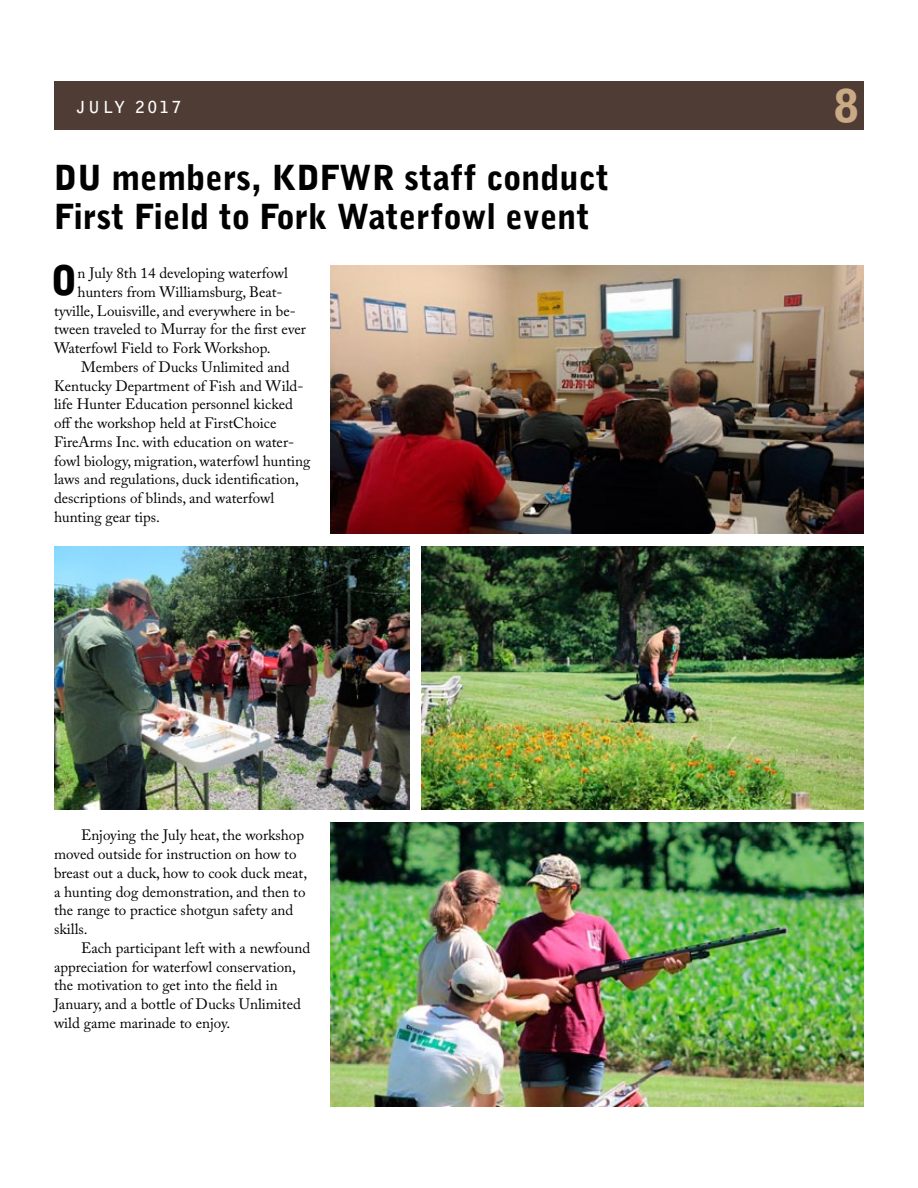
<style>
.page{position:relative;width:918px;height:1188px;background:#fff}
.page>*{position:absolute;margin:0;border:0;box-sizing:border-box;transform-origin:0 0}
.t1{font:900 45px "Bell Gothic Std";color:#caaa85}
.t2{font:900 40.65px "Bell Gothic BT";color:#000}
.t3{font:900 34.5px/39px "Bell Gothic BT";color:#000}
.t4{font:700 16.5px "Bell Gothic Std";letter-spacing:.18em;color:#fff}
.t5{font:15px/18.8px "Adobe Caslon Pro";color:#000}
</style>
<div class="page">
<div style="left:54px;top:81px;width:810px;height:48px;background:#4f3c35"></div>
<img style="left:330px;top:266px;width:534px;height:268px">
<img style="left:54px;top:546px;width:356px;height:264px">
<img style="left:422px;top:546px;width:442px;height:264px">
<img style="left:330px;top:823px;width:534px;height:284px">
<p class="t4" style="left:77px;top:97px;width:106px">JULY 2017</p>
<h1 class="t1" style="left:834px;top:80px;width:27px">8</h1>
<h3 class="t3" style="left:54px;top:157px;width:557px">DU members, KDFWR staff conduct<br>First Field to Fork Waterfowl event</h3>
<h2 class="t2" style="left:51px;top:255px;width:29px">O</h2>
<p class="t5" style="left:78px;top:264px;width:212px">n July 8th 14 developing waterfowl</p>
<p class="t5" style="left:78px;top:282px;width:207px">hunters from Williamsburg, Beat-</p>
<p class="t5" style="left:54px;top:301px;width:243px">tyville, Louisville, and everywhere in be-</p>
<p class="t5" style="left:54px;top:320px;width:253px">tween traveled to Murray for the first ever</p>
<p class="t5" style="left:54px;top:339px;width:218px">Waterfowl Field to Fork Workshop.</p>
<p class="t5" style="left:81px;top:357px;width:210px">Members of Ducks Unlimited and</p>
<p class="t5" style="left:54px;top:376px;width:251px">Kentucky Department of Fish and Wild-</p>
<p class="t5" style="left:54px;top:395px;width:241px">life Hunter Education personnel kicked</p>
<p class="t5" style="left:54px;top:414px;width:224px">off the workshop held at FirstChoice</p>
<p class="t5" style="left:54px;top:432px;width:242px">FireArms Inc. with education on water-</p>
<p class="t5" style="left:54px;top:451px;width:258px">fowl biology, migration, waterfowl hunting</p>
<p class="t5" style="left:54px;top:470px;width:247px">laws and regulations, duck identification,</p>
<p class="t5" style="left:54px;top:489px;width:222px">descriptions of blinds, and waterfowl</p>
<p class="t5" style="left:54px;top:507px;width:108px">hunting gear tips.</p>
<p class="t5" style="left:54px;top:826px;width:255px;text-indent:27px">Enjoying the July heat, the workshop moved outside for instruction on how to breast out a duck, how to cook duck meat, a hunting dog demonstration, and then to the range to practice shotgun safety and skills.</p>
<p class="t5" style="left:54px;top:938px;width:258px;text-indent:27px">Each participant left with a newfound appreciation for waterfowl conservation, the motivation to get into the field in January, and a bottle of Ducks Unlimited wild game marinade to enjoy.</p>
</div>
